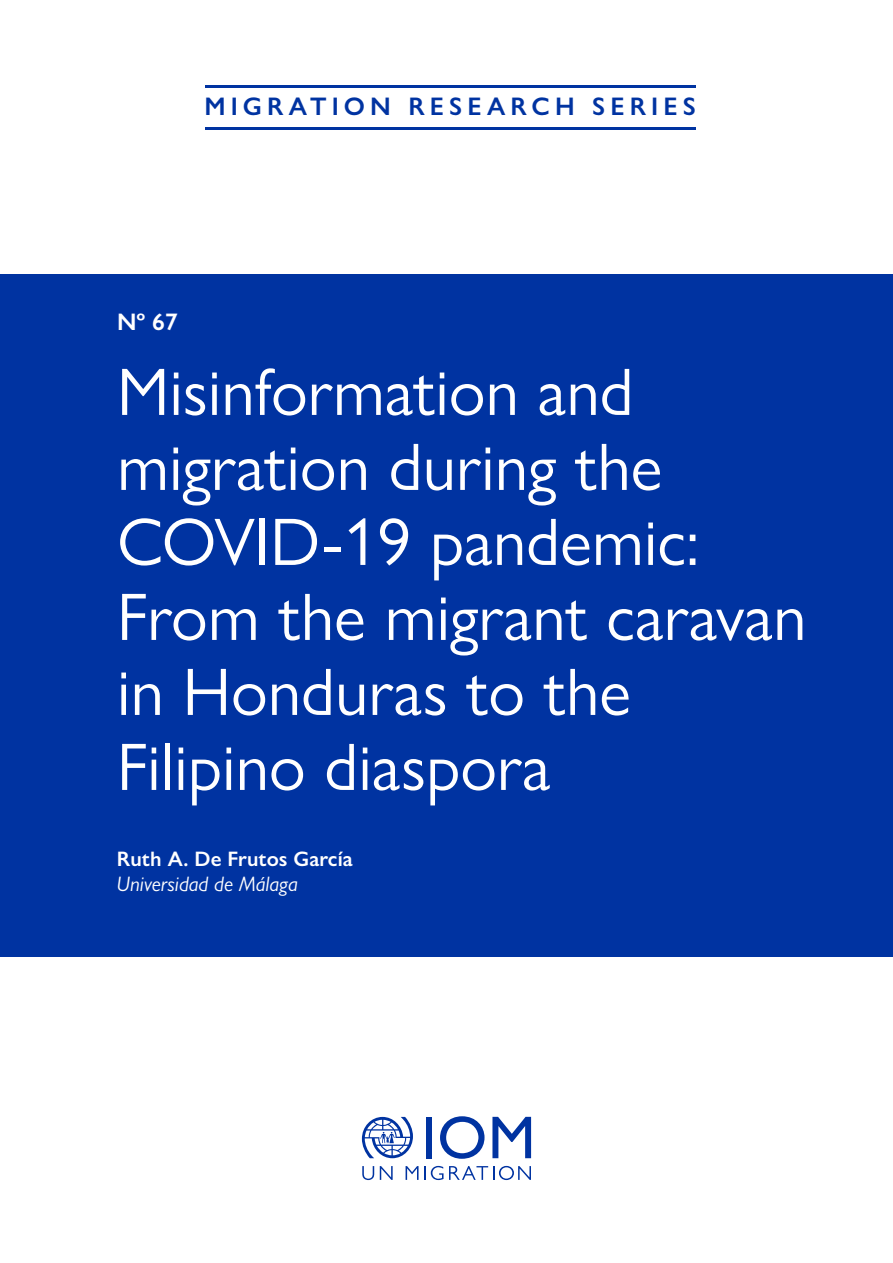
<style>
.page{position:relative;width:893px;height:1263px;background:#fff}
.page>*{position:absolute;margin:0;border:0;box-sizing:border-box;transform-origin:0 0}
.t1{font:67.5px/75px "Gill Sans Nova";color:#fff}
.t2{font:600 25.5px "Gill Sans Nova";letter-spacing:.2em;color:#0033a1}
.t3{font:600 24px "Gill Sans Nova";color:#fff}
.t4{font:600 21px "Gill Sans Nova";color:#fff}
.t5{font:italic 21px "Gill Sans Nova";color:#fff}
</style>
<div class="page">
<div style="left:426px;top:1117px;width:6px;height:41px;background:#0033a1"></div>
<svg style="left:440px;top:1116px;width:44px;height:43px"></svg>
<svg style="left:492px;top:1117px;width:39px;height:41px"></svg>
<svg style="left:362px;top:1166px;width:12px;height:14px"></svg>
<svg style="left:380px;top:1166px;width:13px;height:14px"></svg>
<svg style="left:406px;top:1166px;width:13px;height:14px"></svg>
<svg style="left:425px;top:1166px;width:106px;height:14px"></svg>
<svg style="left:362px;top:1117px;width:51px;height:41px"></svg>
<div style="left:0;top:274px;width:893px;height:683px;background:#0033a1"></div>
<hr style="left:206px;top:127px;width:490px;height:3px;background:#0033a1">
<hr style="left:206px;top:85px;width:490px;height:3px;background:#0033a1">
<p class="t2" style="left:204px;top:90px;width:493px">MIGRATION RESEARCH SERIES</p>
<p class="t3" style="left:117px;top:307px;width:62px">Nº 67</p>
<p class="t1" style="left:117px;top:354px;width:691px">Misinformation and migration during the<br>COVID-19 pandemic:<br>From the migrant caravan in Honduras to the<br>Filipino diaspora</p>
<p class="t4" style="left:117px;top:845px;width:237px">Ruth A. De Frutos García</p>
<p class="t5" style="left:117px;top:871px;width:182px">Universidad de Málaga</p>
</div>
